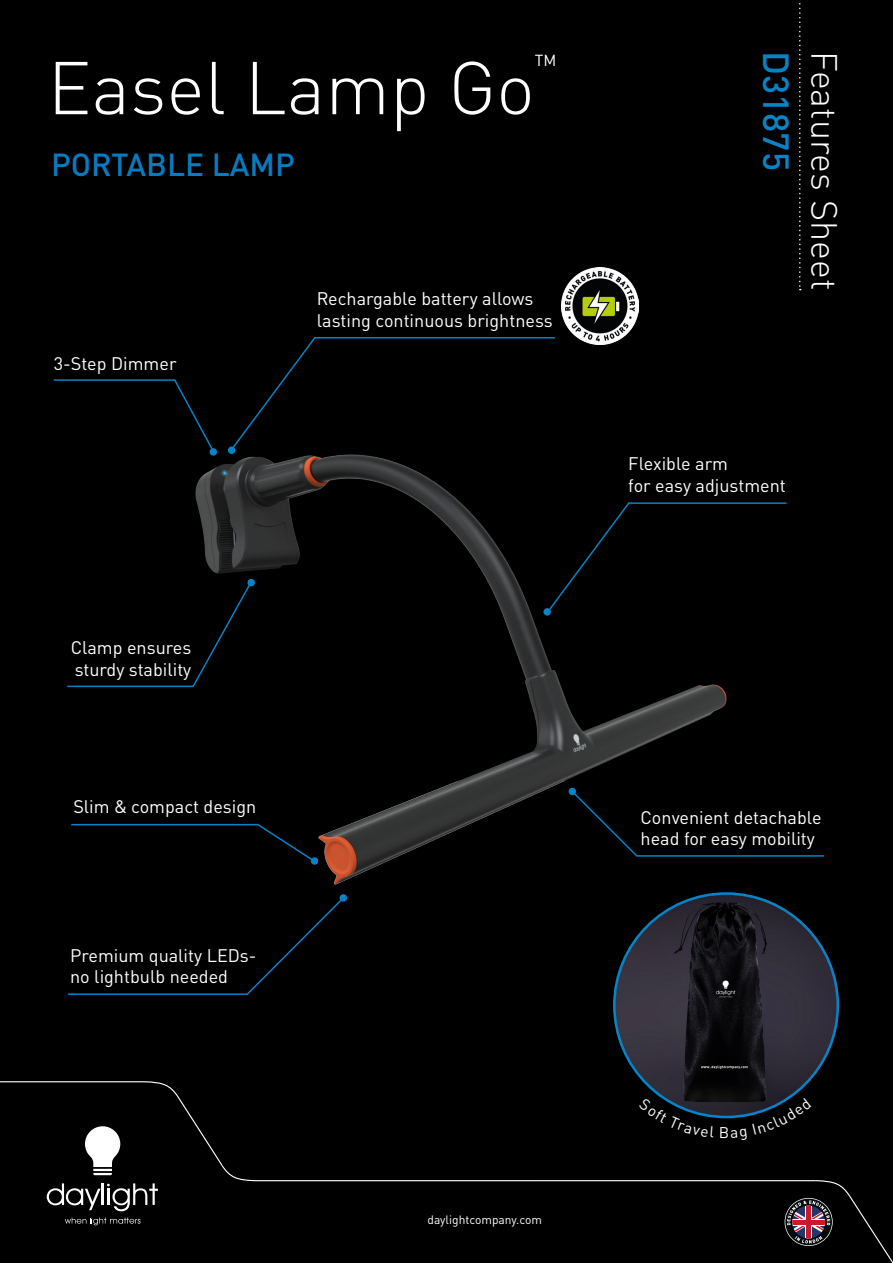
<style>
.page{position:relative;width:893px;height:1263px;background:#000}
.page>*{position:absolute;margin:0;border:0;box-sizing:border-box;transform-origin:0 0}
.t1{font:300 73.5px "DIN Pro";color:#fff}
.t2{font:300 36px "DIN Pro";color:#fff}
.t3{font:500 36px "DIN Pro";color:#0783c6}
.t4{font:500 31.5px "DIN Pro";color:#077bc0}
.t5{font:18px/21.6px "DIN Pro";color:#fff}
.t6{font:15.9px "DIN Pro";color:#fff}
.t7{font:12px "DIN Pro";color:#fff}
</style>
<div class="page">
<svg style="left:799px;top:3px;width:2px;height:287px"></svg>
<img style="left:136px;top:449px;width:642px;height:466px">
<hr style="left:637px;top:855px;width:187px;height:2px;background:#0783c6">
<svg style="left:569px;top:788px;width:70px;height:70px"></svg>
<hr style="left:628px;top:502px;width:158px;height:2px;background:#0783c6">
<div style="left:543px;top:608px;width:8px;height:8px;border:2px solid #0783c6;border-radius:50%"></div>
<svg style="left:544px;top:501px;width:87px;height:115px"></svg>
<hr style="left:315px;top:337px;width:240px;height:1px;background:#0783c6">
<div style="left:228px;top:446px;width:7px;height:8px;border:2px solid #0783c6;border-radius:50%"></div>
<svg style="left:229px;top:337px;width:88px;height:116px"></svg>
<div style="left:247px;top:579px;width:8px;height:7px;border:2px solid #0783c6;border-radius:50%"></div>
<svg style="left:191px;top:580px;width:63px;height:109px"></svg>
<hr style="left:54px;top:379px;width:121px;height:2px;background:#0783c6">
<div style="left:210px;top:448px;width:7px;height:8px;border:2px solid #0783c6;border-radius:50%"></div>
<svg style="left:173px;top:379px;width:43px;height:76px"></svg>
<hr style="left:71px;top:824px;width:187px;height:1px;background:#0783c6">
<div style="left:311px;top:857px;width:7px;height:8px;border:2px solid #0783c6;border-radius:50%"></div>
<svg style="left:256px;top:823px;width:62px;height:41px"></svg>
<img style="left:562px;top:268px;width:77px;height:77px">
<hr style="left:67px;top:686px;width:126px;height:1px;background:#0783c6">
<img style="left:614px;top:893px;width:224px;height:224px;border-radius:112px">
<hr style="left:68px;top:993px;width:179px;height:2px;background:#0783c6">
<svg style="left:245px;top:894px;width:103px;height:101px"></svg>
<svg style="left:0;top:1081px;width:893px;height:182px"></svg>
<p class="t6" style="left:535px;top:48px;width:23px">TM</p>
<h1 class="t1" style="left:48px;top:32px;width:489px">Easel Lamp Go</h1>
<h3 class="t4" style="left:51px;top:140px;width:245px">PORTABLE LAMP</h3>
<p class="t5" style="left:54px;top:352px;width:124px">3-Step Dimmer</p>
<p class="t5" style="left:317px;top:287px;width:237px">Rechargable battery allows lasting continuous brightness</p>
<p class="t5" style="left:71px;top:636px;width:122px">Clamp ensures sturdy stability</p>
<p class="t5" style="left:73px;top:795px;width:184px">Slim &amp; compact design</p>
<p class="t5" style="left:70px;top:944px;width:188px;line-height:20.7px">Premium quality LEDs&shy;no lightbulb needed</p>
<h2 class="t3" style="left:804px;top:51px;width:121px;rotate:90deg">D31875</h2>
<h2 class="t2" style="left:852px;top:51px;width:241px;rotate:90deg">Features Sheet</h2>
<p class="t5" style="left:628px;top:452px;width:159px">Flexible arm<br>for easy adjustment</p>
<p class="t5" style="left:641px;top:806px;width:182px;line-height:20.7px">Convenient detachable head for easy mobility</p>
<p class="t7" style="left:427px;top:1211px;width:116px">daylightcompany.com</p>
</div>
